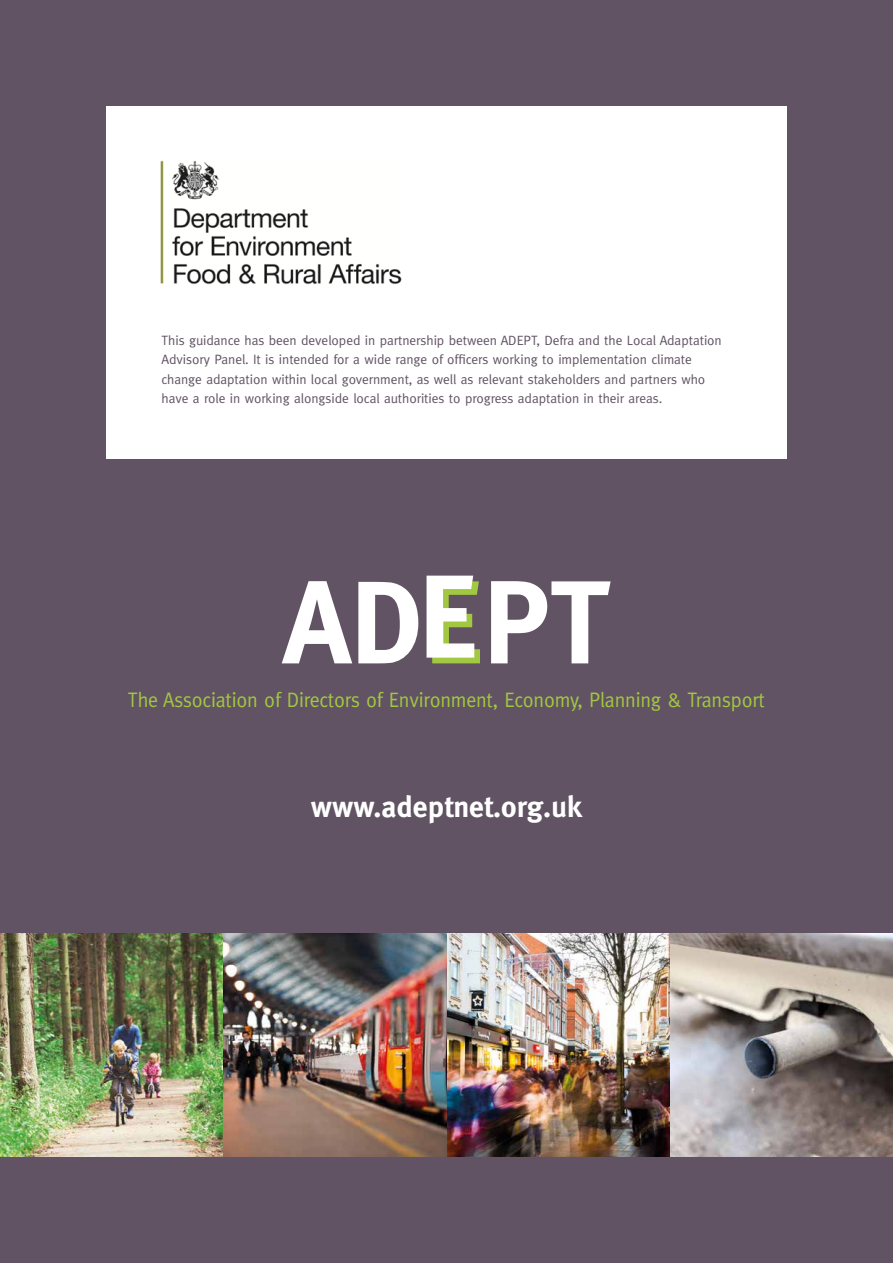
<style>
.page{position:relative;width:893px;height:1263px;background:#615363}
.page>*{position:absolute;margin:0;border:0;box-sizing:border-box;transform-origin:0 0}
.t1{font:700 29.85px "Meta";color:#fff}
.t2{font:21px "Meta";letter-spacing:-.01em;color:#a2c740;scale:.95 1}
.t3{font:13.5px/19.5px "Meta";letter-spacing:-.005em;color:#615363}
</style>
<div class="page">
<div style="left:106px;top:106px;width:681px;height:353px;background:#fff"></div>
<svg style="left:282px;top:581px;width:70px;height:82px"></svg>
<svg style="left:358px;top:582px;width:60px;height:81px"></svg>
<svg style="left:491px;top:581px;width:120px;height:82px"></svg>
<svg style="left:427px;top:576px;width:53px;height:87px"></svg>
<img style="left:160px;top:160px;width:242px;height:124px">
<img style="left:0;top:933px;width:893px;height:224px">
<p class="t3" style="left:162px;top:330px;width:562px">This guidance has been developed in partnership between ADEPT, Defra and the Local Adaptation Advisory Panel. It is intended for a wide range of officers working to implementation climate change adaptation within local government, as well as relevant stakeholders and partners who have a role in working alongside local authorities to progress adaptation in their areas.</p>
<h2 class="t2" style="left:128px;top:687px;width:672px">The Association of Directors of Environment, Economy, Planning &amp; Transport</h2>
<h1 class="t1" style="left:311px;top:789px;width:273px">www.adeptnet.org.uk</h1>
</div>
